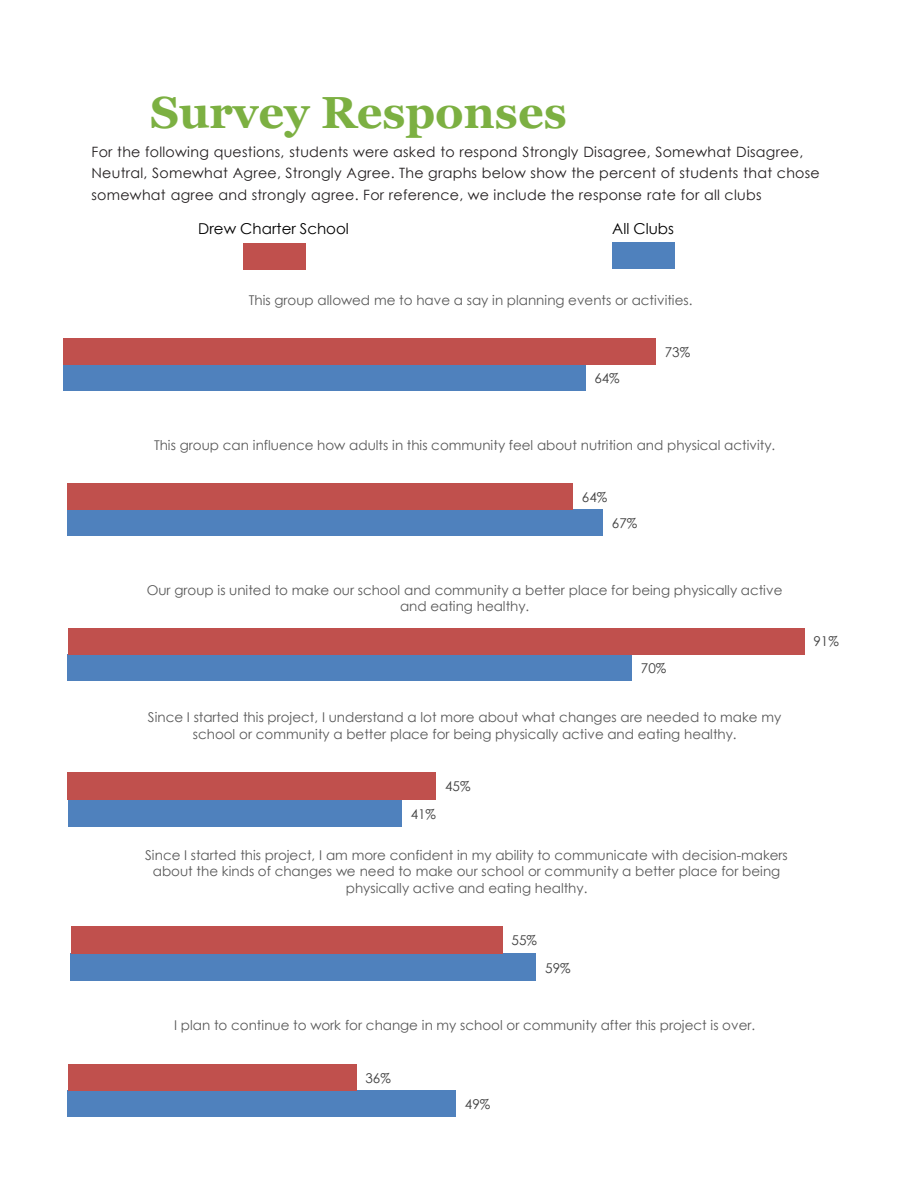
<style>
.page{position:relative;width:918px;height:1188px;background:#fff}
.page>*{position:absolute;margin:0;border:0;box-sizing:border-box;transform-origin:0 0}
.t1{font:700 45px "Georgia";color:#7cb042}
.t2{font:15px "Century Gothic";color:#000}
.t3{font:14.25px/21.8px "Century Gothic";letter-spacing:.02em;color:#231f20}
.t4{font:13.5px/16.5px "Century Gothic";color:#595959;text-align:center}
.t5{font:13.5px "Century Gothic";color:#404040}
</style>
<div class="page">
<div style="left:243px;top:243px;width:63px;height:27px;background:#c0504d"></div>
<div style="left:612px;top:242px;width:63px;height:27px;background:#4f81bd"></div>
<div style="left:63px;top:365px;width:522px;height:26px;background:#4f81bd"></div>
<div style="left:63px;top:338px;width:593px;height:27px;background:#c0504d"></div>
<div style="left:68px;top:510px;width:535px;height:26px;background:#4f81bd"></div>
<div style="left:68px;top:483px;width:505px;height:27px;background:#c0504d"></div>
<div style="left:68px;top:654px;width:564px;height:27px;background:#4f81bd"></div>
<div style="left:68px;top:628px;width:736px;height:26px;background:#c0504d"></div>
<div style="left:68px;top:800px;width:334px;height:27px;background:#4f81bd"></div>
<div style="left:68px;top:772px;width:368px;height:28px;background:#c0504d"></div>
<div style="left:71px;top:953px;width:465px;height:28px;background:#4f81bd"></div>
<div style="left:71px;top:926px;width:432px;height:27px;background:#c0504d"></div>
<div style="left:68px;top:1090px;width:388px;height:27px;background:#4f81bd"></div>
<div style="left:68px;top:1064px;width:288px;height:26px;background:#c0504d"></div>
<h1 class="t1" style="left:150px;top:83px;width:418px">Survey Responses</h1>
<p class="t3" style="left:92px;top:140px;width:730px">For the following questions, students were asked to respond Strongly Disagree, Somewhat Disagree,<br>Neutral, Somewhat Agree, Strongly Agree. The graphs below show the percent of students that chose somewhat agree and strongly agree. For reference, we include the response rate for all clubs</p>
<p class="t2" style="left:198px;top:218px;width:152px">Drew Charter School</p>
<p class="t2" style="left:612px;top:218px;width:63px">All Clubs</p>
<p class="t4" style="left:249px;top:291px;width:445px">This group allowed me to have a say in planning events or activities.</p>
<p class="t5" style="left:594px;top:369px;width:27px">64%</p>
<p class="t5" style="left:665px;top:342px;width:27px">73%</p>
<p class="t4" style="left:154px;top:436px;width:623px">This group can influence how adults in this community feel about nutrition and physical activity.</p>
<p class="t5" style="left:582px;top:488px;width:27px">64%</p>
<p class="t5" style="left:612px;top:514px;width:27px">67%</p>
<p class="t4" style="left:147px;top:581px;width:637px">Our group is united to make our school and community a better place for being physically active and eating healthy.</p>
<p class="t5" style="left:641px;top:659px;width:27px">70%</p>
<p class="t4" style="left:148px;top:709px;width:635px">Since I started this project, I understand a lot more about what changes are needed to make my school or community a better place for being physically active and eating healthy.</p>
<p class="t5" style="left:411px;top:804px;width:27px">41%</p>
<p class="t5" style="left:445px;top:777px;width:27px">45%</p>
<p class="t4" style="left:145px;top:846px;width:644px">Since I started this project, I am more confident in my ability to communicate with decision-makers about the kinds of changes we need to make our school or community a better place for being physically active and eating healthy.</p>
<p class="t5" style="left:512px;top:931px;width:27px">55%</p>
<p class="t5" style="left:545px;top:958px;width:27px">59%</p>
<p class="t4" style="left:174px;top:1017px;width:583px">I plan to continue to work for change in my school or community after this project is over.</p>
<p class="t5" style="left:365px;top:1068px;width:27px">36%</p>
<p class="t5" style="left:465px;top:1094px;width:27px">49%</p>
<p class="t5" style="left:813px;top:632px;width:27px">91%</p>
</div>
